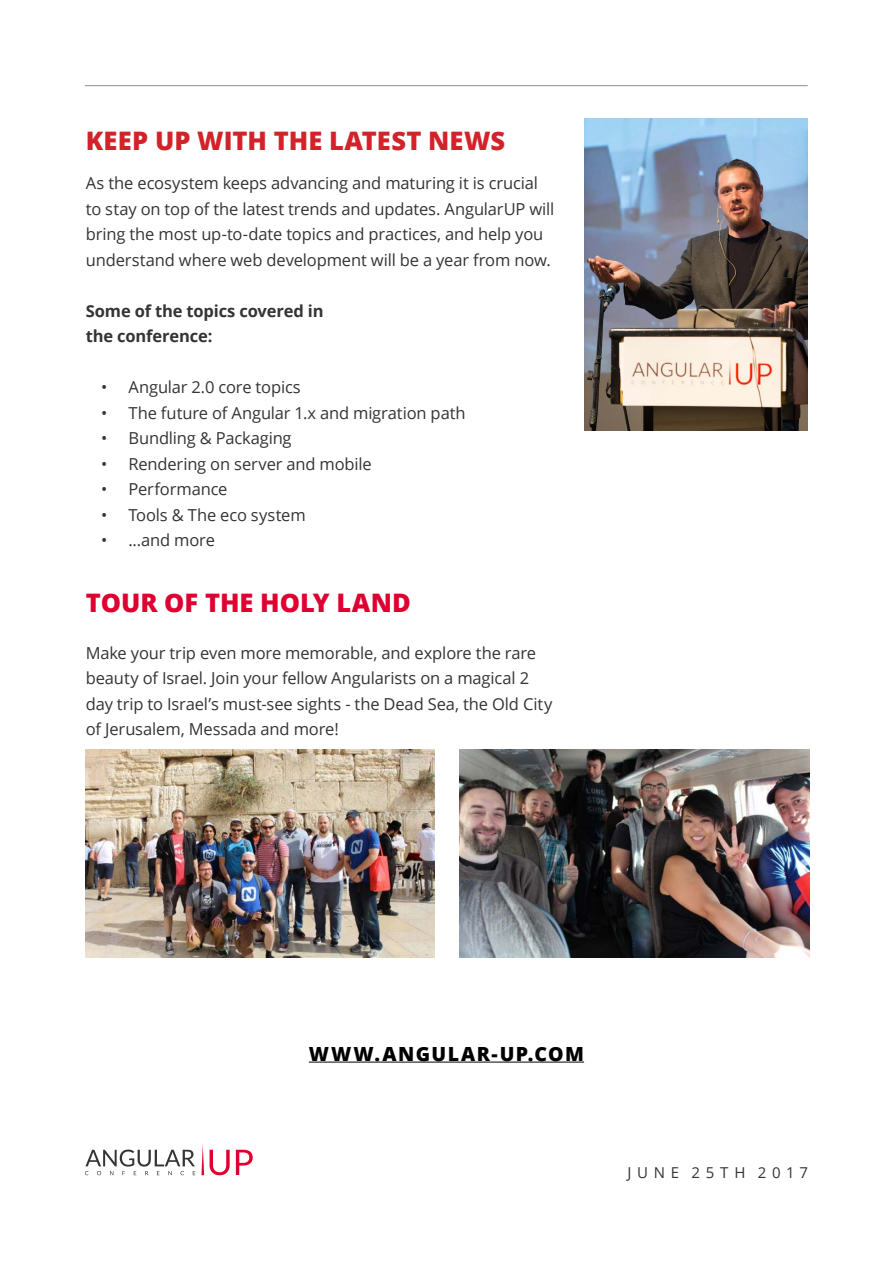
<style>
.page{position:relative;width:893px;height:1263px;background:#fff}
.page>*{position:absolute;margin:0;border:0;box-sizing:border-box;transform-origin:0 0}
.t1{font:800 25.5px "Open Sans";letter-spacing:.005em;color:#d2232a}
.t2{font:800 25.5px "Open Sans";color:#de0030}
.t3{font:800 19.5px "Open Sans";letter-spacing:.075em;color:#000}
.t4{font:16.5px/25.5px "Open Sans";letter-spacing:-.01em;color:#333434}
.t5{font:700 16.5px/25.5px "Open Sans";letter-spacing:-.01em;color:#333434}
.t6{font:15px "Open Sans";letter-spacing:.38em;color:#333434}
</style>
<div class="page">
<img style="left:85px;top:750px;width:349px;height:207px">
<hr style="left:85px;top:85px;width:723px;height:1px;background:#333434">
<svg style="left:210px;top:1150px;width:43px;height:25px"></svg>
<svg style="left:201px;top:1145px;width:3px;height:30px"></svg>
<svg style="left:85px;top:1149px;width:110px;height:26px"></svg>
<img style="left:459px;top:750px;width:350px;height:207px">
<img style="left:585px;top:118px;width:222px;height:313px">
<hr style="left:309px;top:1061px;width:275px;height:1px;background:#000">
<h1 class="t1" style="left:86px;top:122px;width:260px">KEE P UP WITH THE LATEST</h1>
<h1 class="t1" style="left:428px;top:122px;width:76px">NEWS</h1>
<p class="t4" style="left:86px;top:170px;width:470px">As the ecosystem keeps advancing and maturing it is crucial to stay on top of the latest trends and updates. AngularUP will bring the most up-to-date topics and practices, and help you understand where web development will be a year from now.</p>
<p class="t5" style="left:86px;top:298px;width:239px">Some of the topics covered in the conference:</p>
<p class="t4" style="left:101px;top:374px;width:201px">• Angular 2.0 core topics</p>
<p class="t4" style="left:101px;top:400px;width:366px">• The future of Angular 1.x and migration path</p>
<p class="t4" style="left:101px;top:425px;width:192px">• Bundling &amp; Packaging</p>
<p class="t4" style="left:101px;top:451px;width:272px">• Rendering on server and mobile</p>
<p class="t4" style="left:101px;top:476px;width:128px">• Performance</p>
<p class="t4" style="left:101px;top:502px;width:206px">• Tools &amp; The eco system</p>
<p class="t4" style="left:101px;top:527px;width:115px">• ...and more</p>
<h1 class="t2" style="left:86px;top:584px;width:19px">TOUR</h1>
<h1 class="t2" style="left:164px;top:584px;width:191px">OF THE HOLY LAN</h1>
<h1 class="t2" style="left:392px;top:584px;width:20px">D</h1>
<p class="t4" style="left:86px;top:640px;width:468px">Make your trip even more memorable, and explore the rare beauty of Israel. Join your fellow Angularists on a magical 2 day trip to Israel’s must-see sights - the Dead Sea, the Old City of Jerusalem, Messada and more!</p>
<p class="t3" style="left:309px;top:1039px;width:23px">WWW</p>
<p class="t3" style="left:375px;top:1039px;width:211px">.ANGULAR-UP.COM</p>
<p class="t6" style="left:627px;top:1162px;width:182px">JUNE 25t h 2017</p>
</div>
